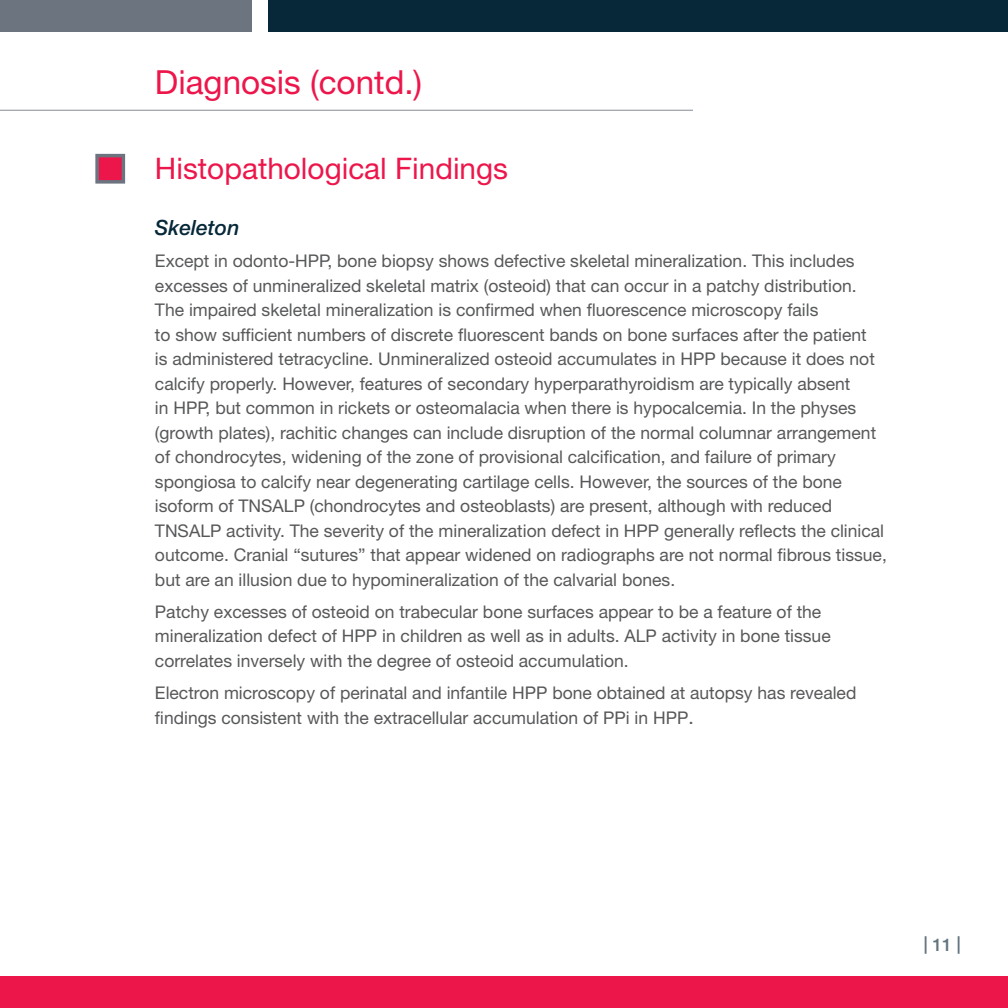
<style>
.page{position:relative;width:1008px;height:1008px;background:#fff}
.page>*{position:absolute;margin:0;border:0;box-sizing:border-box;transform-origin:0 0}
.t1{font:33.25px "Helvetica Neue LT Std";color:#ed164b}
.t2{font:29.75px "Helvetica Neue LT Std";color:#ed164b}
.t3{font:italic 500 21px "Helvetica Neue LT Std";color:#062839}
.t4{font:17.5px/24.5px "Helvetica Neue LT Std";color:#57585a}
.t5{font:500 17.5px "Helvetica Neue LT Std";color:#63747f}
.s1{font-size:19.25px}
</style>
<div class="page">
<div style="left:0;top:0;width:252px;height:32px;background:#6c7480"></div>
<div style="left:269px;top:0;width:739px;height:32px;background:#062839"></div>
<div style="left:0;top:976px;width:1008px;height:32px;background:#ed164b"></div>
<div style="left:95px;top:154px;width:30px;height:30px;background:#ed164b;border:4px solid #6c7480"></div>
<hr style="left:0;top:110px;width:693px;height:1px;background:#8f959d">
<h1 class="t1" style="left:155px;top:62px;width:269px">Diagnosis (contd.)</h1>
<h2 class="t2" style="left:155px;top:150px;width:355px">Histopathological Findings</h2>
<p class="t3" style="left:155px;top:215px;width:86px">Skeleton</p>
<p class="t4" style="left:155px;top:248px;width:733px">Except in odonto-HPP, bone biopsy shows defective skeletal mineralization. This includes excesses of unmineralized skeletal matrix (osteoid) that can occur in a patchy distribution.<br>The impaired skeletal mineralization is confirmed when fluorescence microscopy fails<br>to show sufficient numbers of discrete fluorescent bands on bone surfaces after the patient<br>is administered tetracycline. Unmineralized osteoid accumulates in HPP because it does not calcify properly. However, features of secondary hyperparathyroidism are typically absent<br>in HPP, but common in rickets or osteomalacia when there is hypocalcemia. In the physes (growth plates), rachitic changes can include disruption of the normal columnar arrangement of chondrocytes, widening of the zone of provisional calcification, and failure of primary spongiosa to calcify near degenerating cartilage cells. However, the sources of the bone isoform of TNSALP (chondrocytes and osteoblasts) are present, although with reduced TNSALP activity. The severity of the mineralization defect in HPP generally reflects the clinical outcome. Cranial “sutures” that appear widened on radiographs are not normal fibrous tissue, but are an illusion due to hypomineralization of the calvarial bones.</p>
<p class="t4" style="left:155px;top:599px;width:677px">Patchy excesses of osteoid on trabecular bone surfaces appear to be a feature of the mineralization defect of HPP in children as well as in adults. ALP activity in bone tissue correlates inversely with the degree of osteoid accumulation.</p>
<p class="t4" style="left:155px;top:681px;width:703px">Electron microscopy of perinatal and infantile HPP bone obtained at autopsy has revealed findings consistent with the extracellular accumulation of PPi in HPP<span class="s1">.</span></p>
<p class="t5" style="left:924px;top:934px;width:38px">| 11 |</p>
</div>
